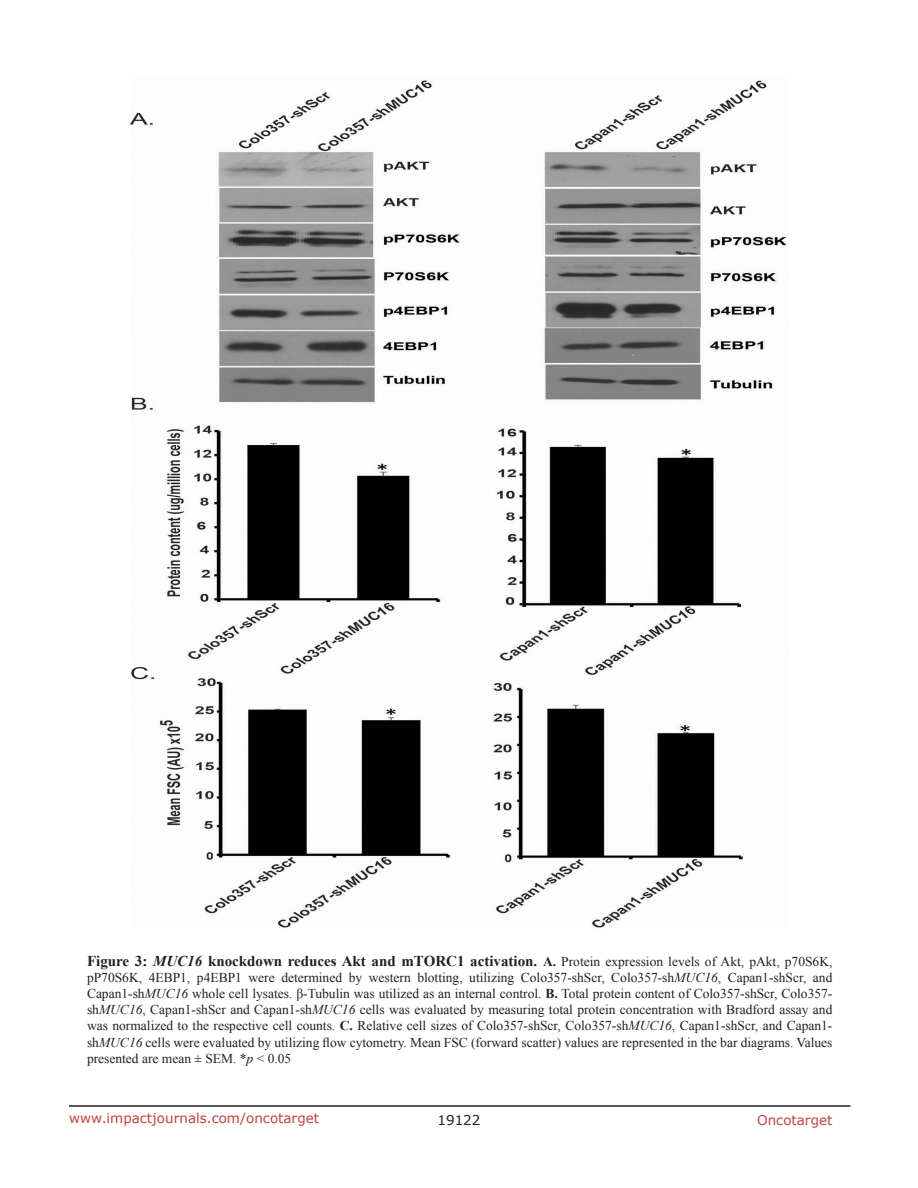
<style>
.page{position:relative;width:918px;height:1188px;background:#fff}
.page>*{position:absolute;margin:0;border:0;box-sizing:border-box;transform-origin:0 0}
.FigureText{font:700 15px "Times New Roman";color:#231f20}
.FigureText-2{font:13.5px/16.2px "Times New Roman";color:#231f20;text-align:justify}
.t1{font:13.5px "Verdana";color:#c24141}
.t2{font:13.5px "Verdana";color:#231f20}
.s1{font-style:italic}
.s2{font-size:13.5px}
.s3{font-weight:400;font-size:13.5px}
.s4{font-weight:700}
</style>
<div class="page">
<hr style="left:69px;top:1105px;width:781px;height:2px;background:#231f20">
<img style="left:131px;top:80px;width:657px;height:848px">
<p class="FigureText" style="left:87px;top:950px;width:747px">Figure 3: <span class="s1">MUC16</span> knockdown reduces Akt and mTORC1 activation. <span class="s2">A.</span> <span class="s3">Protein expression levels of Akt, pAkt, p70S6K,</span></p>
<p class="FigureText-2" style="left:87px;top:969px;width:747px">pP70S6K, 4EBP1, p4EBP1 were determined by western blotting, utilizing Colo357-shScr, Colo357-sh<span class="s1">MUC16</span>, Capan1-shScr, and Capan1-sh<span class="s1">MUC16</span> whole cell lysates. β-Tubulin was utilized as an internal control. <span class="s4">B.</span> Total protein content of Colo357-shScr, Colo357- sh<span class="s1">MUC16</span>, Capan1-shScr and Capan1-sh<span class="s1">MUC16</span> cells was evaluated by measuring total protein concentration with Bradford assay and was normalized to the respective cell counts. <span class="s4">C.</span> Relative cell sizes of Colo357-shScr, Colo357-sh<span class="s1">MUC16</span>, Capan1-shScr, and Capan1- sh<span class="s1">MUC16</span> cells were evaluated by utilizing flow cytometry. Mean FSC (forward scatter) values are represented in the bar diagrams. Values presented are mean ± SEM. *<span class="s1">p</span> &lt; 0.05</p>
<p class="t1" style="left:69px;top:1109px;width:252px">www.impactjournals.com/oncotarget</p>
<p class="t2" style="left:438px;top:1111px;width:44px">19122</p>
<p class="t1" style="left:757px;top:1111px;width:77px">Oncotarget</p>
</div>
